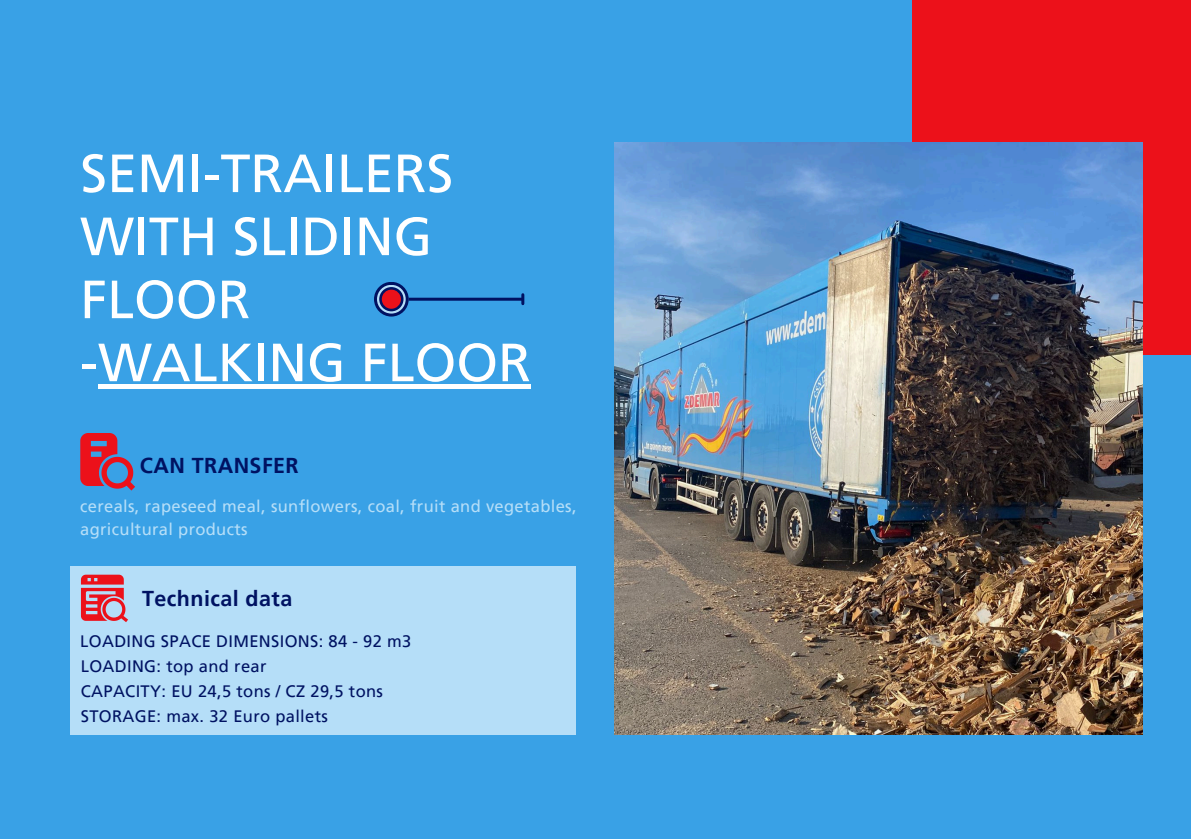
<style>
.page{position:relative;width:1191px;height:839px;background:#fff}
.page>*{position:absolute;margin:0;border:0;box-sizing:border-box;transform-origin:0 0}
.t1{font:53.8px/63px "Frutiger LT Pro";color:#fff}
.t2{font:700 21.4px "Frutiger LT Pro";letter-spacing:.02em;color:#001262}
.t3{font:16.6px "Frutiger LT Pro";letter-spacing:.02em;color:#001262}
.t4{font:16.6px/23px "Frutiger LT Pro";letter-spacing:.02em;color:#b5def8}
</style>
<div class="page">
<div style="left:0;top:0;width:1191px;height:838px;background:#39a1e6"></div>
<div style="left:70px;top:566px;width:506px;height:168px;background:#b5def8"></div>
<svg style="left:81px;top:574px;width:47px;height:48px"></svg>
<div style="left:913px;top:0;width:278px;height:354px;background:#ec111a"></div>
<img style="left:614px;top:142px;width:528px;height:593px">
<hr style="left:98px;top:384px;width:433px;height:4px;background:#fff">
<hr style="left:408px;top:298px;width:114px;height:3px;background:#001262">
<svg style="left:521px;top:295px;width:3px;height:9px"></svg>
<svg style="left:374px;top:282px;width:35px;height:34px"></svg>
<svg style="left:377px;top:285px;width:29px;height:28px"></svg>
<svg style="left:379px;top:287px;width:25px;height:24px"></svg>
<div style="left:382px;top:289px;width:19px;height:20px;background:#ec111a;border-radius:50%"></div>
<svg style="left:80px;top:433px;width:55px;height:57px"></svg>
<p class="t1" style="left:80px;top:141px;width:452px">SEMI-TRAILERS<br>WITH SLIDING<br>FLOOR<br>-WALKING FLOOR</p>
<p class="t2" style="left:140px;top:452px;width:160px">CAN TRANSFER</p>
<h3 class="t4" style="left:80px;top:494px;width:498px">cereals, rapeseed meal, sunflowers, coal, fruit and vegetables, agricultural products</h3>
<h1 class="t2" style="left:142px;top:585px;width:152px">Technical data</h1>
<p class="t3" style="left:80px;top:631px;width:333px">LOADING SPACE DIMENSIONS: 84 - 92 m3</p>
<h2 class="t3" style="left:81px;top:655px;width:187px">LOADING: top and rear</h2>
<p class="t3" style="left:81px;top:681px;width:304px">CAPACITY: EU 24,5 tons / CZ 29,5 tons</p>
<p class="t3" style="left:81px;top:706px;width:249px">STORAGE: max. 32 Euro pallets</p>
</div>
